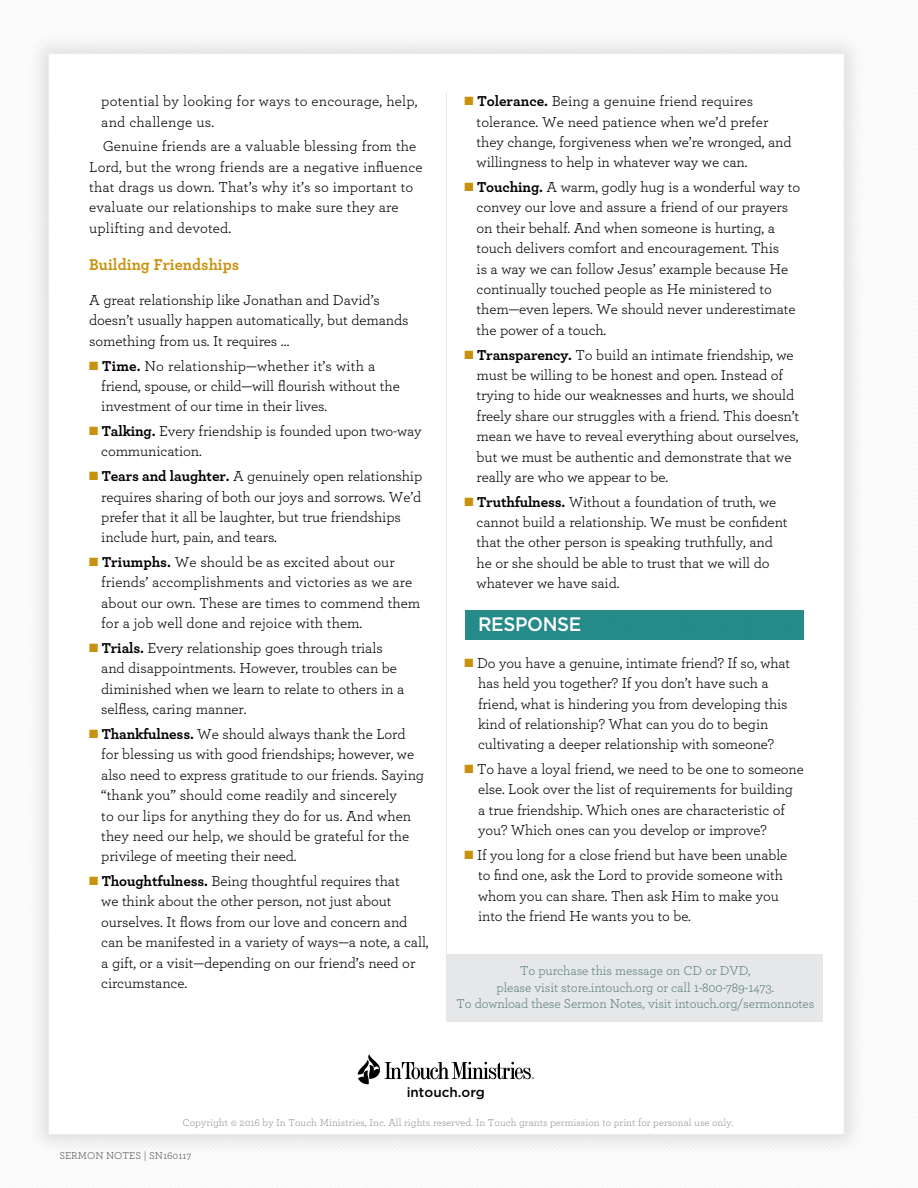
<style>
.page{position:relative;width:918px;height:1188px;background:#fff}
.page>*{position:absolute;margin:0;border:0;box-sizing:border-box;transform-origin:0 0}
.t1{font:500 19.5px "Gotham";letter-spacing:-.02em;color:#fff;scale:.96 1}
.t2{font:700 16.5px "Archer";color:#c9920e}
.t3{font:15px/20.4px "Archer";letter-spacing:-.01em;color:#000}
.t4{font:15px/20.4px "Archer";letter-spacing:.01em;color:#000}
.t5{font:13.5px/16.5px "Archer";letter-spacing:-.01em;color:#5d8280;text-align:center}
.t6{font:500 13.5px "Gotham";color:#000}
.t7{font:10.5px "Archer";color:#939598}
.t8{font:10.5px "Archer";color:#58595b}
.s1{color:#c9920e}
.s2{font-weight:700}
</style>
<div class="page">
<img style="left:33px;top:36px;width:827px;height:1116px">
<div style="left:466px;top:610px;width:338px;height:30px;background:#258a88"></div>
<hr style="left:446px;top:92px;width:1px;height:930px;background:#e6e7e8">
<div style="left:447px;top:955px;width:376px;height:67px;background:#e6e7e8"></div>
<svg style="left:358px;top:1054px;width:176px;height:30px"></svg>
<p class="t4" style="left:101px;top:91px;width:318px">potential by looking for ways to encourage, help, and challenge us.</p>
<p class="t3" style="left:89px;top:136px;width:335px;text-indent:14px">Genuine friends are a valuable blessing from the Lord, but the wrong friends are a negative influence that drags us down. That’s why it’s so important to evaluate our relationships to make sure they are uplifting and devoted.</p>
<p class="t2" style="left:89px;top:251px;width:151px">Building Friendships</p>
<p class="t3" style="left:89px;top:289px;width:321px">A great relationship like Jonathan and David’s doesn’t usually happen automatically, but demands something from us. It requires …</p>
<p class="t3" style="left:101px;top:355px;width:300px;text-indent:-12px"><span class="s1">■</span> <span class="s2">Time.</span> No relationship—whether it’s with a friend, spouse, or child—will flourish without the investment of our time in their lives.</p>
<p class="t3" style="left:101px;top:420px;width:322px;text-indent:-12px"><span class="s1">■</span> <span class="s2">Talking.</span> Every friendship is founded upon two-way communication.</p>
<p class="t3" style="left:101px;top:466px;width:323px;text-indent:-12px"><span class="s1">■</span> <span class="s2">Tears and laughter.</span> A genuinely open relationship requires sharing of both our joys and sorrows. We’d prefer that it all be laughter, but true friendships include hurt, pain, and tears.</p>
<p class="t3" style="left:101px;top:551px;width:321px;text-indent:-12px"><span class="s1">■</span> <span class="s2">Triumphs.</span> We should be as excited about our friends’ accomplishments and victories as we are about our own. These are times to commend them for a job well done and rejoice with them.</p>
<p class="t3" style="left:101px;top:637px;width:305px;text-indent:-12px"><span class="s1">■</span> <span class="s2">Trials.</span> Every relationship goes through trials and disappointments. However, troubles can be diminished when we learn to relate to others in a selfless, caring manner.</p>
<p class="t3" style="left:101px;top:723px;width:325px;text-indent:-12px"><span class="s1">■</span> <span class="s2">Thankfulness.</span> We should always thank the Lord for blessing us with good friendships; however, we also need to express gratitude to our friends. Saying “thank you” should come readily and sincerely<br>to our lips for anything they do for us. And when they need our help, we should be grateful for the privilege of meeting their need.</p>
<p class="t3" style="left:101px;top:870px;width:329px;text-indent:-12px"><span class="s1">■</span> <span class="s2">Thoughtfulness.</span> Being thoughtful requires that<br>we think about the other person, not just about ourselves. It flows from our love and concern and can be manifested in a variety of ways—a note, a call, a gift, or a visit—depending on our friend’s need or circumstance.</p>
<p class="t3" style="left:477px;top:91px;width:317px;text-indent:-12px"><span class="s1">■</span> <span class="s2">Tolerance.</span> Being a genuine friend requires tolerance. We need patience when we’d prefer they change, forgiveness when we’re wronged, and willingness to help in whatever way we can.</p>
<p class="t3" style="left:477px;top:176px;width:325px;text-indent:-12px"><span class="s1">■</span> <span class="s2">Touching.</span> A warm, godly hug is a wonderful way to convey our love and assure a friend of our prayers on their behalf. And when someone is hurting, a touch delivers comfort and encouragement. This<br>is a way we can follow Jesus’ example because He continually touched people as He ministered to them—even lepers. We should never underestimate the power of a touch.</p>
<p class="t3" style="left:477px;top:344px;width:324px;text-indent:-12px"><span class="s1">■</span> <span class="s2">Transparency.</span> To build an intimate friendship, we must be willing to be honest and open. Instead of trying to hide our weaknesses and hurts, we should freely share our struggles with a friend. This doesn’t mean we have to reveal everything about ourselves, but we must be authentic and demonstrate that we really are who we appear to be.</p>
<p class="t3" style="left:477px;top:491px;width:313px;text-indent:-12px"><span class="s1">■</span> <span class="s2">Truthfulness.</span> Without a foundation of truth, we cannot build a relationship. We must be confident that the other person is speaking truthfully, and he or she should be able to trust that we will do whatever we have said.</p>
<h1 class="t1" style="left:478px;top:613px;width:109px">RESPONSE</h1>
<p class="t3" style="left:478px;top:652px;width:314px;text-indent:-14px"><span class="s1">■</span> Do you have a genuine, intimate friend? If so, what has held you together? If you don’t have such a friend, what is hindering you from developing this kind of relationship? What can you do to begin cultivating a deeper relationship with someone?</p>
<p class="t3" style="left:478px;top:758px;width:327px;text-indent:-14px"><span class="s1">■</span> To have a loyal friend, we need to be one to someone else. Look over the list of requirements for building a true friendship. Which ones are characteristic of you? Which ones can you develop or improve?</p>
<p class="t3" style="left:478px;top:844px;width:311px;text-indent:-14px"><span class="s1">■</span> If you long for a close friend but have been unable to find one, ask the Lord to provide someone with whom you can share. Then ask Him to make you into the friend He wants you to be.</p>
<p class="t5" style="left:456px;top:962px;width:359px">To purchase this message on CD or DVD,<br>please visit store.intouch.org or call 1-800-789-1473.<br>To download these Sermon Notes, visit intouch.org/sermonnotes</p>
<p class="t6" style="left:407px;top:1084px;width:80px">intouch.org</p>
<p class="t7" style="left:182px;top:1116px;width:553px">Copyright © 2016 by In Touch Ministries, Inc. All rights reserved. In Touch grants permission to print for personal use only.</p>
<p class="t8" style="left:59px;top:1149px;width:133px">SERMON NOTES | SN160117</p>
</div>
